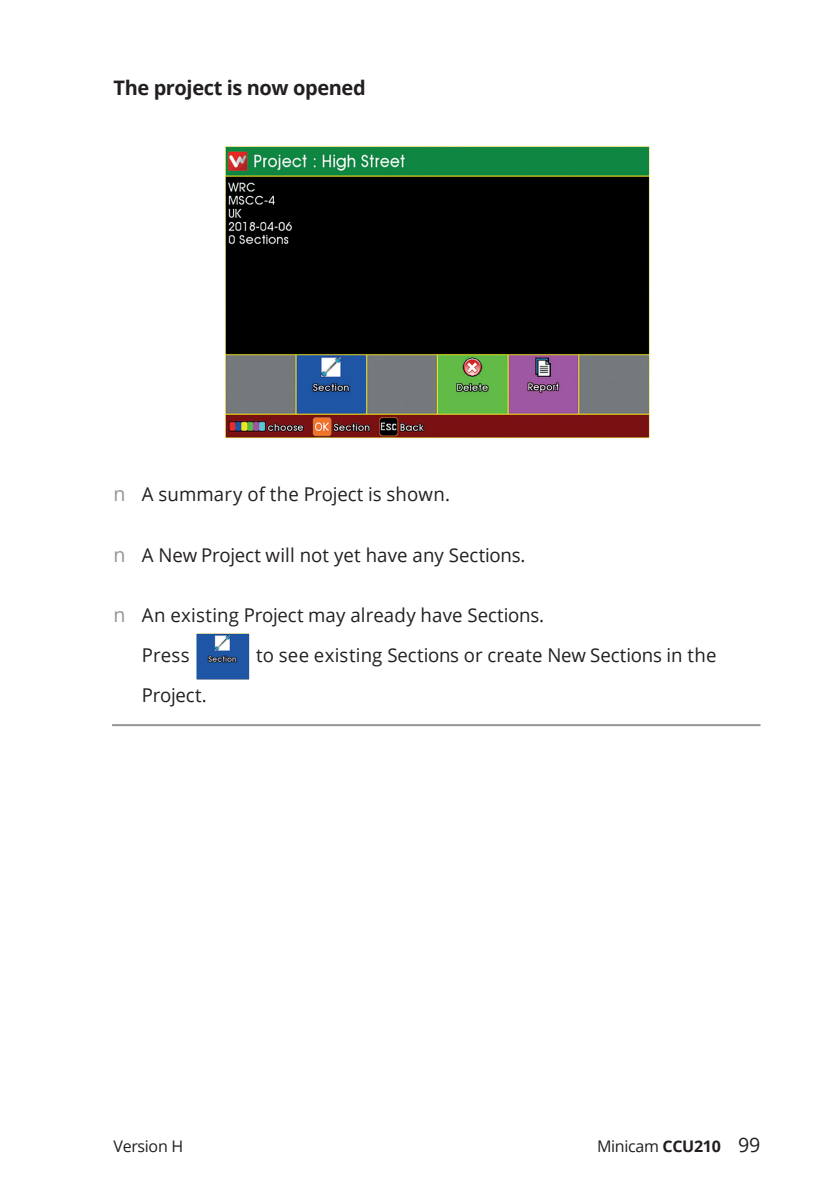
<style>
.page{position:relative;width:840px;height:1191px;background:#fff}
.page>*{position:absolute;margin:0;border:0;box-sizing:border-box;transform-origin:0 0}
.sub_sub_heading{font:700 20px "Open Sans";letter-spacing:-.02em;color:#231f20}
.t1{font:20px "Open Sans";color:#231f20}
.body_text{font:19px "Open Sans";letter-spacing:.005em;color:#231f20}
.body_text-2{font:19px "Open Sans";letter-spacing:-.015em;color:#231f20}
.t2{font:16px "Open Sans";letter-spacing:-.02em;color:#231f20}
.s1{font-size:20px;color:#939598}
.s2{font-weight:700}
</style>
<div class="page">
<img style="left:197px;top:634px;width:51px;height:44px">
<div style="left:194px;top:631px;width:57px;height:50px;border:2px solid #fff"></div>
<img style="left:224px;top:146px;width:425px;height:293px">
<hr style="left:112px;top:724px;width:648px;height:2px;background:#939598">
<p class="sub_sub_heading" style="left:113px;top:73px;width:253px">The project is now opened</p>
<p class="body_text" style="left:113px;top:481px;width:338px"><span class="s1">n</span> A summary of the Project is shown.</p>
<p class="body_text" style="left:113px;top:541px;width:413px"><span class="s1">n</span> A New Project will not yet have any Sections.</p>
<p class="body_text" style="left:113px;top:601px;width:432px"><span class="s1">n</span> An existing Project may already have Sections.</p>
<p class="body_text" style="left:142px;top:641px;width:49px">Press</p>
<p class="body_text" style="left:256px;top:641px;width:461px">to see existing Sections or create New Sections in the</p>
<p class="body_text-2" style="left:142px;top:681px;width:66px">Project.</p>
<p class="t2" style="left:113px;top:1135px;width:71px">Version H</p>
<p class="t1" style="left:737px;top:1131px;width:24px">99</p>
<p class="t2" style="left:596px;top:1135px;width:125px">Minicam <span class="s2">CCU210</span></p>
</div>
